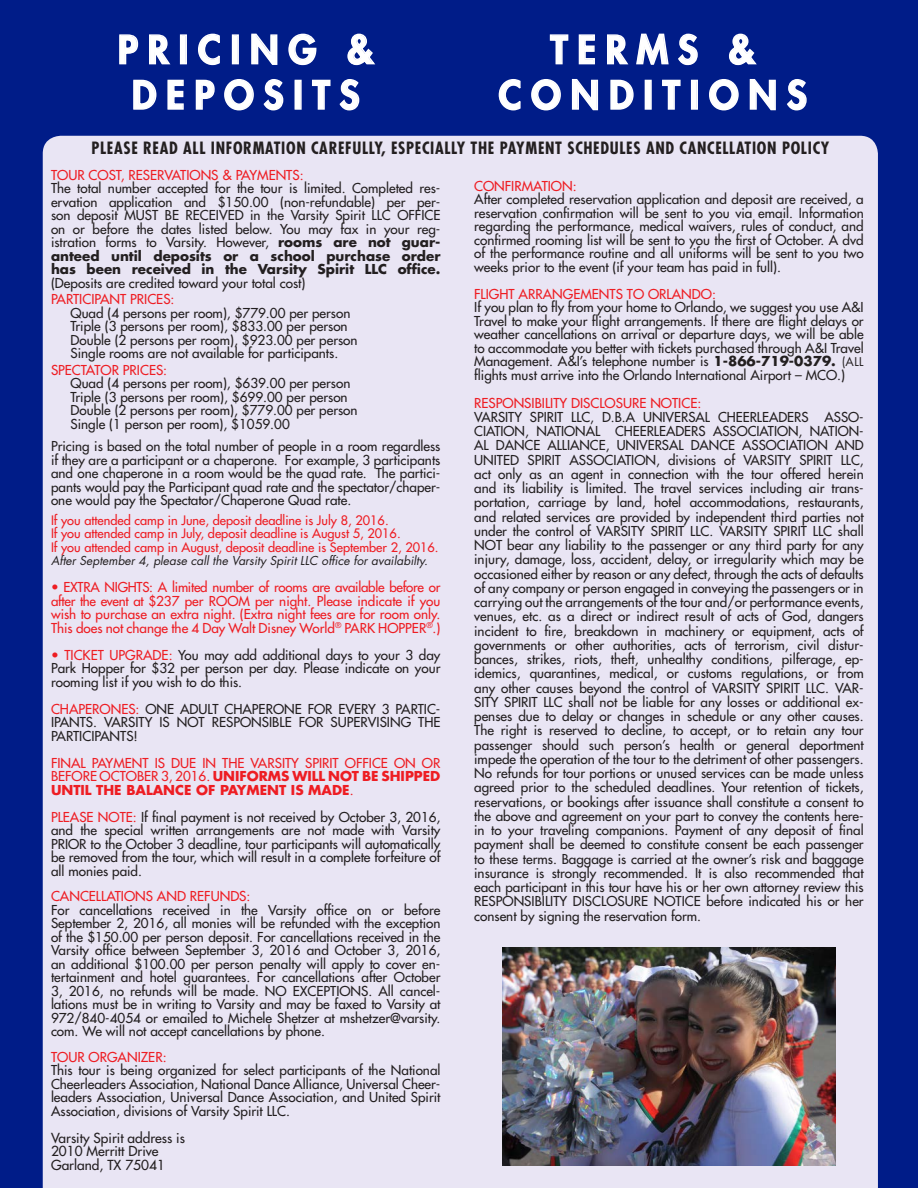
<style>
.page{position:relative;width:918px;height:1188px;background:#001c88}
.page>*{position:absolute;margin:0;border:0;box-sizing:border-box;transform-origin:0 0}
.t1{font:800 37.8px/45.3px "Futura";letter-spacing:.26em;color:#fff;text-align:center}
.t2{font:700 condensed 16.5px "Futura";letter-spacing:.04em;color:#231f20}
.t3{font:13.5px/13.5px "Futura";color:#231f20}
.t4{font:13.35px/13.5px "Futura";color:#231f20;text-align:justify}
.t5{font:13.35px/13.5px "Futura";color:#ee1d23;text-align:justify}
.t6{font:12.75px/13.5px "Futura";color:#ee1d23}
.t7{font:italic 12px "Futura";color:#231f20}
.s1{font-weight:700}
.s2{color:#ee1d23}
.s3{font-family:"Futura T"}
</style>
<div class="page">
<svg style="left:119px;top:34px;width:20px;height:31px"></svg>
<svg style="left:149px;top:34px;width:22px;height:31px"></svg>
<div style="left:180px;top:34px;width:7px;height:30px;border:2px solid #fff"></div>
<svg style="left:198px;top:33px;width:22px;height:33px"></svg>
<div style="left:232px;top:34px;width:7px;height:30px;border:2px solid #fff"></div>
<svg style="left:251px;top:33px;width:27px;height:32px"></svg>
<svg style="left:288px;top:33px;width:29px;height:33px"></svg>
<svg style="left:347px;top:33px;width:29px;height:33px"></svg>
<svg style="left:133px;top:79px;width:24px;height:31px"></svg>
<svg style="left:167px;top:79px;width:17px;height:31px"></svg>
<svg style="left:195px;top:79px;width:20px;height:31px"></svg>
<svg style="left:224px;top:79px;width:30px;height:32px"></svg>
<svg style="left:263px;top:79px;width:21px;height:32px"></svg>
<div style="left:295px;top:80px;width:7px;height:30px;border:2px solid #fff"></div>
<svg style="left:312px;top:79px;width:19px;height:31px"></svg>
<svg style="left:339px;top:79px;width:21px;height:32px"></svg>
<svg style="left:549px;top:34px;width:20px;height:31px"></svg>
<svg style="left:578px;top:34px;width:17px;height:31px"></svg>
<svg style="left:607px;top:33px;width:62px;height:32px"></svg>
<svg style="left:678px;top:33px;width:20px;height:33px"></svg>
<svg style="left:729px;top:33px;width:28px;height:33px"></svg>
<svg style="left:498px;top:79px;width:23px;height:32px"></svg>
<svg style="left:531px;top:79px;width:30px;height:32px"></svg>
<svg style="left:571px;top:79px;width:28px;height:32px"></svg>
<svg style="left:610px;top:79px;width:24px;height:31px"></svg>
<div style="left:645px;top:80px;width:7px;height:30px;border:2px solid #fff"></div>
<svg style="left:662px;top:79px;width:19px;height:31px"></svg>
<div style="left:691px;top:80px;width:7px;height:30px;border:2px solid #fff"></div>
<svg style="left:709px;top:79px;width:30px;height:32px"></svg>
<svg style="left:749px;top:79px;width:27px;height:32px"></svg>
<svg style="left:787px;top:79px;width:20px;height:32px"></svg>
<div style="left:42px;top:135px;width:836px;height:1053px;background:#e9e5f4"></div>
<img style="left:503px;top:948px;width:332px;height:217px">
<h1 class="t1" style="left:118px;top:26px;width:257px">PRICING &amp;<br>DEPOSITS</h1>
<h1 class="t1" style="left:499px;top:26px;width:310px">TERMS &amp;<br>CONDITIONS</h1>
<p class="t2" style="left:91px;top:137px;width:739px">PLEASE READ ALL INFORMATION CAREFULLY, ESPECIALLY THE PAYMENT SCHEDULES AND CANCELLATION POLICY</p>
<p class="t5" style="left:51px;top:168px;width:254px">TOUR COST, RESERVATIONS &amp; PAYMENTS:</p>
<p class="t4" style="left:51px;top:181px;width:391px">The total number accepted for the tour is limited. Completed res&shy;ervation application and $150.00 (non-refundable) per per&shy;son deposit MUST BE RECEIVED in the Varsity Spirit LLC OFFICE on or before the dates listed below. You may fax in your reg&shy;istration forms to Varsity. However, <span class="s1">rooms are not guar&shy;anteed until deposits or a school purchase order has been received in the Varsity Spirit LLC office.</span></p>
<p class="t4" style="left:51px;top:276px;width:256px">(Deposits are credited toward your total cost)</p>
<p class="t5" style="left:51px;top:292px;width:125px">PARTICIPANT PRICES:</p>
<p class="t4" style="left:71px;top:306px;width:289px;text-align:left">Quad (4 persons per room), $779.00 per person Triple (3 persons per room), $833.00 per person Double (2 persons per room), $923.00 per person Single rooms are not available for participants.</p>
<p class="t5" style="left:51px;top:363px;width:118px">SPECTATOR PRICES:</p>
<p class="t4" style="left:71px;top:376px;width:289px;text-align:left">Quad (4 persons per room), $639.00 per person Triple (3 persons per room), $699.00 per person Double (2 persons per room), $779.00 per person Single (1 person per room), $1059.00</p>
<p class="t4" style="left:51px;top:439px;width:391px">Pricing is based on the total number of people in a room regardless if they are a participant or a chaperone. For example, 3 participants and one chaperone in a room would be the quad rate. The partici&shy;pants would pay the Participant quad rate and the spectator/chaper&shy;one would pay the Spectator/Chaperone Quad rate.</p>
<p class="t6" style="left:51px;top:513px;width:389px">If you attended camp in June, deposit deadline is July 8, 2016.<br>If you attended camp in July, deposit deadline is August 5, 2016.<br>If you attended camp in August, deposit deadline is September 2, 2016.</p>
<p class="t7" style="left:51px;top:553px;width:378px">After September 4, please call the Varsity Spirit LLC office for availabilty.</p>
<p class="t5" style="left:51px;top:580px;width:391px">• EXTRA NIGHTS: A limited number of rooms are available before or after the event at $237 per ROOM per night. Please indicate if you wish to purchase an extra night. (Extra night fees are for room only.<br>This does not change the 4 Day Walt Disney World<sup>®</sup> PARK HOPPER<sup>®</sup>.)</p>
<p class="t4" style="left:51px;top:648px;width:391px"><span class="s2">• TICKET UPGRADE:</span> You may add additional days to your 3 day Park Hopper for $32 per person per day. Please indicate on your rooming list if you wish to do this.</p>
<p class="t4" style="left:51px;top:702px;width:391px"><span class="s2">CHAPERONES:</span> ONE ADULT CHAPERONE FOR EVERY 3 PARTIC-IPANTS. VARSITY IS NOT RESPONSIBLE FOR SUPERVISING THE PARTICIPANTS!</p>
<p class="t5" style="left:51px;top:756px;width:391px">FINAL PAYMENT IS DUE IN THE VARSITY SPIRIT OFFICE ON OR BEFORE OCTOBER 3, 2016. <span class="s1">UNIFORMS WILL NOT BE SHIPPED UNTIL THE BALANCE OF PAYMENT IS MADE</span>.</p>
<p class="t4" style="left:51px;top:810px;width:391px"><span class="s2">PLEASE NOTE:</span> If final payment is not received by October 3, 2016, and the special written arrangements are not made with Varsity PRIOR to the October 3 deadline, tour participants will automatically be removed from the tour, which will result in a complete forfeiture of all monies paid.</p>
<p class="t5" style="left:51px;top:889px;width:201px">CANCELLATIONS AND REFUNDS:</p>
<p class="t4" style="left:51px;top:903px;width:391px">For cancellations received in the Varsity office on or before September 2, 2016, all monies will be refunded with the exception of the $150.00 per person deposit. For cancellations received in the Varsity office between September 3, 2016 and October 3, 2016, an additional $100.00 per person penalty will apply to cover en&shy;tertainment and hotel guarantees. For cancellations after October 3, 2016, no refunds will be made. NO EXCEPTIONS. All cancel&shy;lations must be in writing to Varsity and may be faxed to Varsity at 972/840-4054 or emailed to Michele Shetzer at mshetzer@varsity. com. We will not accept cancellations by phone.</p>
<p class="t5" style="left:51px;top:1050px;width:117px">TOUR ORGANIZER:</p>
<p class="t4" style="left:51px;top:1063px;width:391px">This tour is being organized for select participants of the National Cheerleaders Association, National Dance Alliance, Universal Cheer&shy;leaders Association, Universal Dance Association, and United Spirit Association, divisions of Varsity Spirit LLC.</p>
<p class="t3" style="left:51px;top:1131px;width:136px">Varsity Spirit address is<br>2010 Merritt Drive<br>Garland, TX 75041</p>
<p class="t5" style="left:474px;top:179px;width:104px">CONFIRMATION:</p>
<p class="t4" style="left:474px;top:193px;width:391px">After completed reservation application and deposit are received, a reservation confirmation will be sent to you via email. Information regarding the performance, medical waivers, rules of conduct, and confirmed rooming list will be sent to you the first of October. A dvd of the performance routine and all uniforms will be sent to you two weeks prior to the event (if your team has paid in full).</p>
<p class="t5" style="left:474px;top:287px;width:243px">FLIGHT ARRANGEMENTS TO ORLANDO:</p>
<p class="t4" style="left:474px;top:301px;width:391px">If you plan to fly from your home to Orlando, we suggest you use A&amp;I Travel to make your flight arrangements. If there are flight delays or weather cancellations on arrival or departure days, we will be able to accommodate you better with tickets purchased through A&amp;I Travel Management. A&amp;I’s telephone number is <span class="s1">1-866-719-0379.</span> <span class="s3">(ALL </span>flights must arrive into the Orlando International Airport – MCO.)</p>
<p class="t5" style="left:474px;top:396px;width:229px">RESPONSIBILITY DISCLOSURE NOTICE:</p>
<p class="t4" style="left:474px;top:410px;width:391px;line-height:14.2px">VARSITY SPIRIT LLC, D.B.A UNIVERSAL CHEERLEADERS ASSO-CIATION, NATIONAL CHEERLEADERS ASSOCIATION, NATION-AL DANCE ALLIANCE, UNIVERSAL DANCE ASSOCIATION AND UNITED SPIRIT ASSOCIATION, divisions of VARSITY SPIRIT LLC, act only as an agent in connection with the tour offered herein and its liability is limited. The travel services including air trans&shy;portation, carriage by land, hotel accommodations, restaurants, and related services are provided by independent third parties not under the control of VARSITY SPIRIT LLC. VARSITY SPIRIT LLC shall NOT bear any liability to the passenger or any third party for any injury, damage, loss, accident, delay, or irregularity which may be occasioned either by reason or any defect, through the acts of defaults of any company or person engaged in conveying the passengers or in carrying out the arrangements of the tour and/or performance events, venues, etc. as a direct or indirect result of acts of God, dangers incident to fire, breakdown in machinery or equipment, acts of governments or other authorities, acts of terrorism, civil distur&shy;bances, strikes, riots, theft, unhealthy conditions, pilferage, ep&shy;idemics, quarantines, medical, or customs regulations, or from any other causes beyond the control of VARSITY SPIRIT LLC. VAR-SITY SPIRIT LLC shall not be liable for any losses or additional ex&shy;penses due to delay or changes in schedule or any other causes.<br>The right is reserved to decline, to accept, or to retain any tour passenger should such person’s health or general deportment impede the operation of the tour to the detriment of other passengers.<br>No refunds for tour portions or unused services can be made unless agreed prior to the scheduled deadlines. Your retention of tickets, reservations, or bookings after issuance shall constitute a consent to the above and agreement on your part to convey the contents here&shy;in to your traveling companions. Payment of any deposit of final payment shall be deemed to constitute consent be each passenger to these terms. Baggage is carried at the owner’s risk and baggage insurance is strongly recommended. It is also recommended that each participant in this tour have his or her own attorney review this RESPONSIBILITY DISCLOSURE NOTICE before indicated his or her consent by signing the reservation form.</p>
</div>
